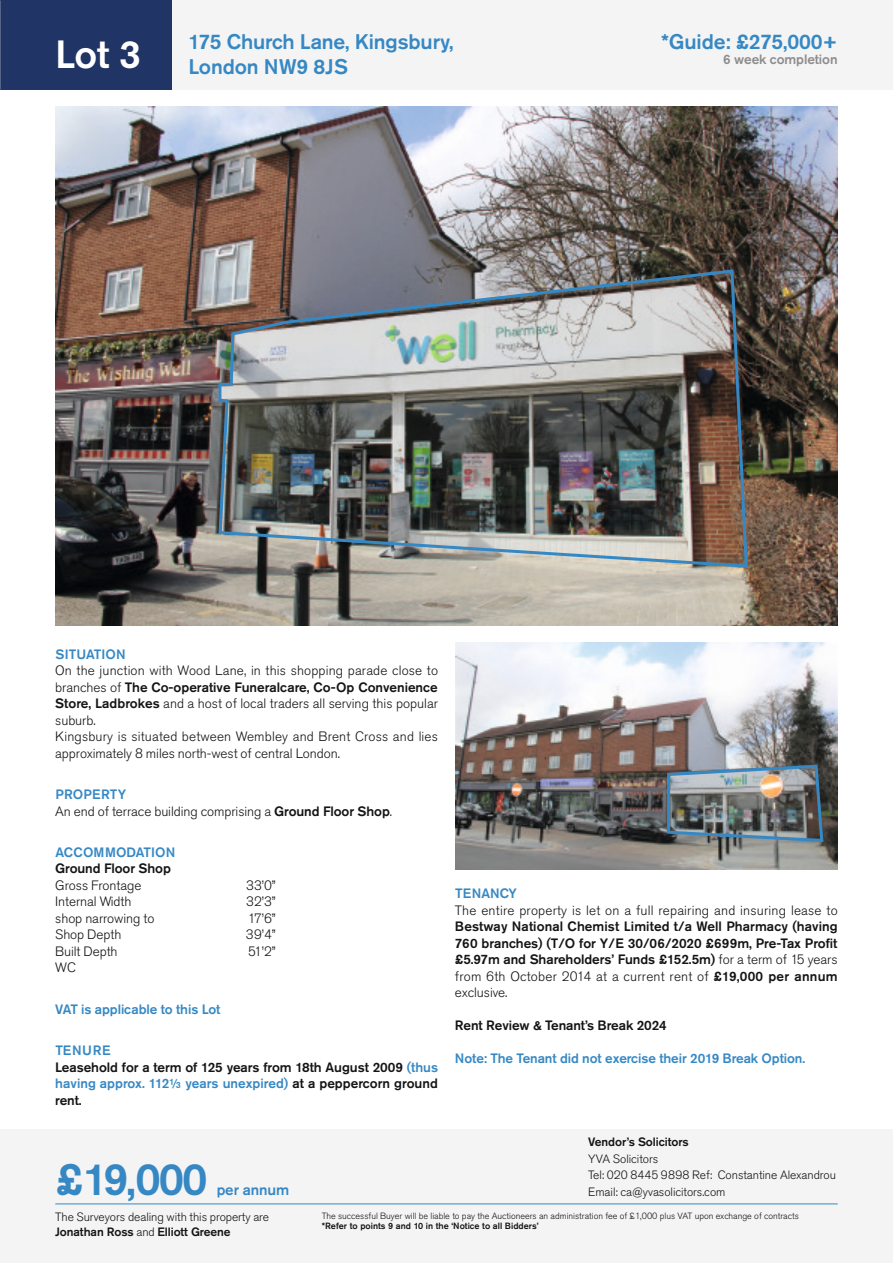
<style>
.page{position:relative;width:893px;height:1263px;background:#fff}
.page>*{position:absolute;margin:0;border:0;box-sizing:border-box;transform-origin:0 0}
.t1{font:500 45px "Akzidenz Grotesk Pro";color:#3688c4}
.t2{font:500 39px "Akzidenz Grotesk Pro";color:#fff}
.t3{font:500 21px/25.2px "Akzidenz Grotesk Pro";letter-spacing:-.005em;color:#3688c4}
.t4{font:500 15px "Akzidenz Grotesk Pro";letter-spacing:-.005em;color:#3688c4}
.t5{font:300 13.5px/16.5px "Akzidenz Grotesk Pro";color:#131413}
.t6{font:500 13.5px/16.5px "Akzidenz Grotesk Pro";letter-spacing:-.005em;color:#131413}
.t7{font:500 13.5px "Akzidenz Grotesk Pro";letter-spacing:-.005em;color:#3688c4}
.t8{font:500 13.5px "Akzidenz Grotesk Pro";letter-spacing:-.005em;color:#8d8d8d}
.t9{font:300 12px/16.5px "Akzidenz Grotesk Pro";letter-spacing:-.005em;color:#131413}
.t10{font:500 12px "Akzidenz Grotesk Pro";letter-spacing:-.005em;color:#131413}
.t11{font:300 9px "Akzidenz Grotesk Pro";color:#131413}
.t12{font:500 9px "Akzidenz Grotesk Pro";color:#131413}
.s1{font-weight:500}
.s2{font-weight:500;color:#3688c4}
.s3{color:#3688c4}
.s4{font-weight:300}
</style>
<div class="page">
<div style="left:0;top:1129px;width:893px;height:134px;background:#f4f4f4"></div>
<div style="left:0;top:0;width:893px;height:89px;background:#f4f4f4"></div>
<div style="left:0;top:0;width:171px;height:89px;background:#203565"></div>
<hr style="left:55px;top:1203px;width:783px;height:1px;background:#3688c4">
<img style="left:55px;top:106px;width:783px;height:520px">
<img style="left:455px;top:643px;width:383px;height:227px">
<img style="left:217px;top:268px;width:532px;height:301px">
<img style="left:665px;top:763px;width:160px;height:81px">
<h2 class="t2" style="left:55px;top:29px;width:87px">Lot 3</h2>
<h3 class="t3" style="left:189px;top:29px;width:266px">175 Church Lane, Kingsbury,<br>London NW9 8JS</h3>
<h3 class="t3" style="left:661px;top:29px;width:178px">*Guide: £275,000+</h3>
<p class="t8" style="left:723px;top:50px;width:116px">6 week completion</p>
<p class="t7" style="left:55px;top:645px;width:72px">SITUATION</p>
<p class="t5" style="left:55px;top:662px;width:384px">On the junction with Wood Lane, in this shopping parade close to branches of <span class="s1">The Co-operative Funeralcare, Co-Op Convenience Store, Ladbrokes</span> and a host of local traders all serving this popular suburb.<br>Kingsbury is situated between Wembley and Brent Cross and lies approximately 8 miles north-west of central London.</p>
<p class="t5" style="left:55px;top:786px;width:338px"><span class="s2">PROPERTY<br></span>An end of terrace building comprising a <span class="s1">Ground Floor Shop</span>.</p>
<p class="t7" style="left:55px;top:843px;width:121px">ACCOMMODATION</p>
<p class="t6" style="left:55px;top:860px;width:117px">Ground Floor Shop</p>
<p class="t5" style="left:55px;top:877px;width:88px">Gross Frontage</p>
<p class="t5" style="left:246px;top:877px;width:31px">33’0”</p>
<p class="t5" style="left:55px;top:893px;width:78px">Internal Width</p>
<p class="t5" style="left:246px;top:893px;width:31px">32’3”</p>
<p class="t5" style="left:55px;top:910px;width:101px">shop narrowing to</p>
<p class="t5" style="left:248px;top:910px;width:29px">17’6”</p>
<p class="t5" style="left:55px;top:926px;width:68px">Shop Depth</p>
<p class="t5" style="left:246px;top:926px;width:31px">39’4”</p>
<p class="t5" style="left:55px;top:943px;width:64px">Built Depth</p>
<p class="t5" style="left:248px;top:943px;width:29px">51’2”</p>
<p class="t5" style="left:55px;top:959px;width:22px">WC</p>
<p class="t7" style="left:55px;top:1000px;width:167px">VAT is applicable to this Lot</p>
<p class="t6" style="left:55px;top:1042px;width:384px"><span class="s3">TENURE<br></span>Leasehold for a term of 125 years from 18th August 2009 <span class="s3">(thus having approx. 112⅓ years unexpired)</span> at a peppercorn ground rent.</p>
<h1 class="t1" style="left:55px;top:1150px;width:154px">£19,000</h1>
<p class="t4" style="left:217px;top:1180px;width:74px">per annum</p>
<p class="t7" style="left:455px;top:885px;width:63px">TENANCY</p>
<p class="t5" style="left:455px;top:902px;width:384px">The entire property is let on a full repairing and insuring lease to</p>
<p class="t6" style="left:455px;top:918px;width:384px;text-align:justify">Bestway National Chemist Limited t/a Well Pharmacy (having 760 branches) (T/O for Y/E 30/06/2020 £699m, Pre-Tax Profit £5.97m and Shareholders’ Funds £152.5m) <span class="s4">for a term of 15 years from 6th October 2014 at a current rent of</span> £19,000 per annum <span class="s4">exclusive.</span></p>
<p class="t6" style="left:455px;top:1017px;width:213px">Rent Review &amp; Tenant’s Break 2024</p>
<p class="t7" style="left:455px;top:1050px;width:352px">Note: The Tenant did not exercise their 2019 Break Option.</p>
<p class="t10" style="left:588px;top:1134px;width:102px">Vendor’s Solicitors</p>
<p class="t9" style="left:588px;top:1150px;width:249px">YVA Solicitors<br>Tel: 020 8445 9898 Ref: Constantine Alexandrou<br>Email: ca@yvasolicitors.com</p>
<p class="t9" style="left:55px;top:1209px;width:215px;line-height:15px">The Surveyors dealing with this property are<br><span class="s1">Jonathan Ross</span> and <span class="s1">Elliott Greene</span></p>
<p class="t11" style="left:322px;top:1209px;width:479px">The successful Buyer will be liable to pay the Auctioneers an administration fee of £1,000 plus VAT upon exchange of contracts</p>
<p class="t12" style="left:322px;top:1220px;width:218px">*Refer to points 9 and 10 in the ‘Notice to all Bidders’</p>
</div>
